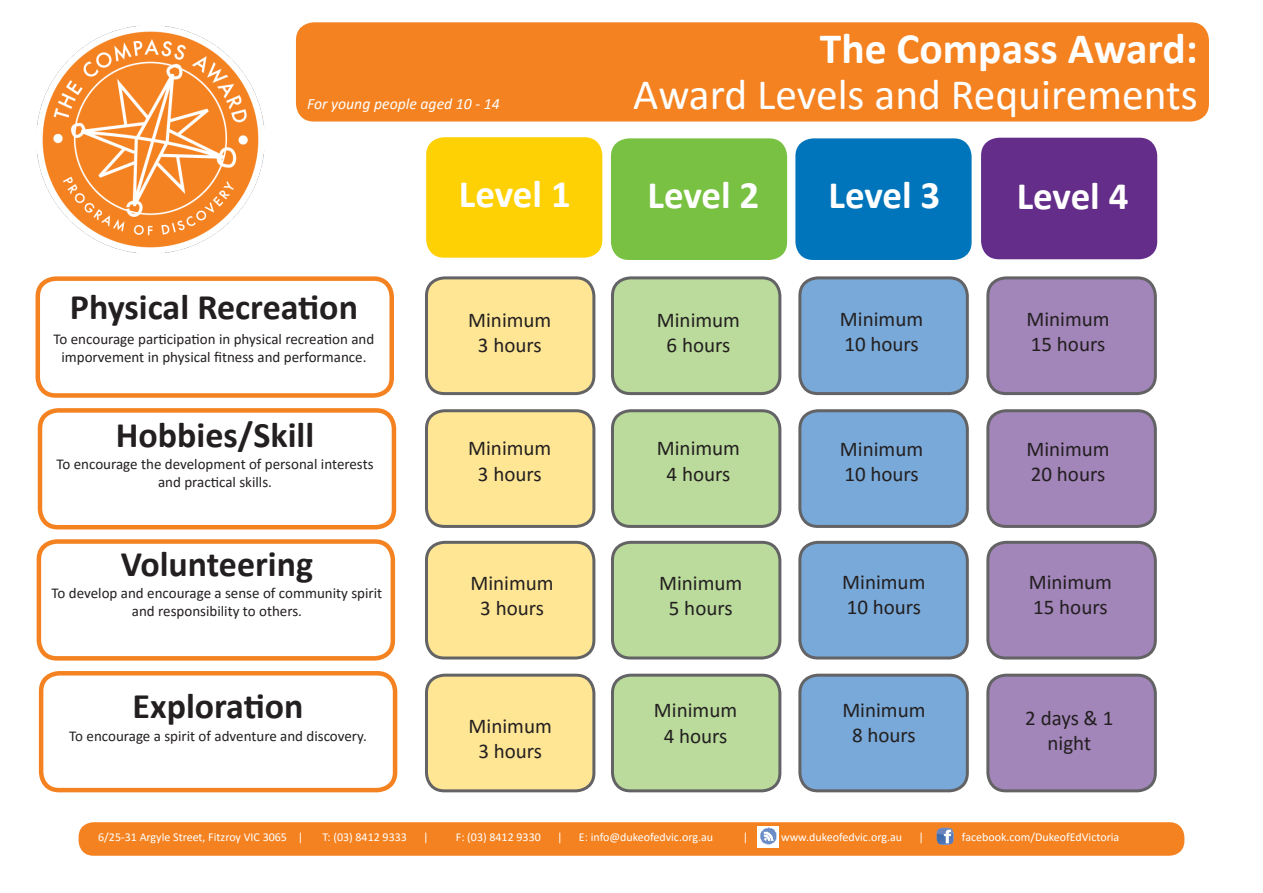
<style>
.page{position:relative;width:1263px;height:893px;background:#fff}
.page>*{position:absolute;margin:0;border:0;box-sizing:border-box;transform-origin:0 0}
.t1{font:43.5px "Calibri";color:#fff}
.t2{font:700 43.5px "Calibri";color:#fff}
.t3{font:700 39px "Calibri";color:#fff}
.t4{font:700 36px "Calibri";color:#231f20}
.t5{font:21px "Calibri";color:#231f20}
.t6{font:italic 15.75px "Calibri";color:#fff}
.t7{font:15px/18px "Calibri";color:#231f20;text-align:center}
.t8{font:12px "Calibri";color:#fff}
</style>
<div class="page">
<div style="left:988px;top:411px;width:167px;height:115px;background:#a285b9;border-radius:18px"></div>
<div style="left:986px;top:409px;width:171px;height:119px;border:3px solid #636366;border-radius:18px"></div>
<div style="left:296px;top:22px;width:913px;height:100px;background:#f58220;border-radius:18px"></div>
<div style="left:426px;top:137px;width:176px;height:121px;background:#fed105;border-radius:18px"></div>
<div style="left:611px;top:138px;width:176px;height:122px;background:#79c142;border-radius:18px"></div>
<div style="left:795px;top:138px;width:176px;height:122px;background:#0075bb;border-radius:18px"></div>
<div style="left:981px;top:138px;width:176px;height:121px;background:#642d89;border-radius:18px"></div>
<div style="left:36px;top:276px;width:358px;height:122px;border:4px solid #f58220;border-radius:18px"></div>
<div style="left:426px;top:278px;width:168px;height:116px;background:#ffe694;border-radius:18px"></div>
<div style="left:425px;top:276px;width:170px;height:119px;border:3px solid #636366;border-radius:18px"></div>
<div style="left:612px;top:278px;width:168px;height:116px;background:#badb9b;border-radius:18px"></div>
<div style="left:611px;top:276px;width:170px;height:119px;border:3px solid #636366;border-radius:18px"></div>
<div style="left:800px;top:278px;width:167px;height:116px;background:#78a9d8;border-radius:18px"></div>
<div style="left:798px;top:276px;width:171px;height:119px;border:3px solid #636366;border-radius:18px"></div>
<div style="left:988px;top:278px;width:167px;height:116px;background:#a285b9;border-radius:18px"></div>
<div style="left:986px;top:276px;width:171px;height:119px;border:3px solid #636366;border-radius:18px"></div>
<div style="left:426px;top:411px;width:168px;height:115px;background:#ffe694;border-radius:18px"></div>
<div style="left:425px;top:409px;width:170px;height:119px;border:3px solid #636366;border-radius:18px"></div>
<div style="left:612px;top:411px;width:168px;height:115px;background:#badb9b;border-radius:18px"></div>
<div style="left:611px;top:409px;width:170px;height:119px;border:3px solid #636366;border-radius:18px"></div>
<div style="left:800px;top:411px;width:167px;height:115px;background:#78a9d8;border-radius:18px"></div>
<div style="left:798px;top:409px;width:171px;height:119px;border:3px solid #636366;border-radius:18px"></div>
<div style="left:988px;top:675px;width:167px;height:116px;background:#a285b9;border-radius:18px"></div>
<div style="left:986px;top:674px;width:171px;height:118px;border:3px solid #636366;border-radius:18px"></div>
<div style="left:426px;top:542px;width:168px;height:116px;background:#ffe694;border-radius:18px"></div>
<div style="left:425px;top:541px;width:170px;height:118px;border:3px solid #636366;border-radius:18px"></div>
<div style="left:612px;top:542px;width:168px;height:116px;background:#badb9b;border-radius:18px"></div>
<div style="left:611px;top:541px;width:170px;height:118px;border:3px solid #636366;border-radius:18px"></div>
<div style="left:800px;top:542px;width:167px;height:116px;background:#78a9d8;border-radius:18px"></div>
<div style="left:798px;top:541px;width:171px;height:118px;border:3px solid #636366;border-radius:18px"></div>
<div style="left:988px;top:542px;width:167px;height:116px;background:#a285b9;border-radius:18px"></div>
<div style="left:986px;top:541px;width:171px;height:118px;border:3px solid #636366;border-radius:18px"></div>
<div style="left:426px;top:675px;width:168px;height:116px;background:#ffe694;border-radius:18px"></div>
<div style="left:425px;top:674px;width:170px;height:118px;border:3px solid #636366;border-radius:18px"></div>
<div style="left:612px;top:675px;width:168px;height:116px;background:#badb9b;border-radius:18px"></div>
<div style="left:611px;top:674px;width:170px;height:118px;border:3px solid #636366;border-radius:18px"></div>
<div style="left:800px;top:675px;width:167px;height:116px;background:#78a9d8;border-radius:18px"></div>
<div style="left:798px;top:674px;width:171px;height:118px;border:3px solid #636366;border-radius:18px"></div>
<div style="left:38px;top:408px;width:358px;height:121px;border:4px solid #f58220;border-radius:18px"></div>
<div style="left:37px;top:539px;width:358px;height:122px;border:4px solid #f58220;border-radius:18px"></div>
<div style="left:39px;top:671px;width:358px;height:121px;border:4px solid #f58220;border-radius:18px"></div>
<img style="left:37px;top:25px;width:228px;height:228px">
<div style="left:79px;top:822px;width:1105px;height:34px;background:#f58220;border-radius:15px"></div>
<img style="left:936px;top:828px;width:18px;height:17px">
<img style="left:757px;top:826px;width:22px;height:22px">
<p class="t6" style="left:307px;top:93px;width:194px">For young people aged 10 - 14</p>
<p class="t4" style="left:70px;top:281px;width:290px">Physical Recreation</p>
<p class="t7" style="left:54px;top:330px;width:322px">To encourage participation in physical recreation and imporvement in physical fitness and performance.</p>
<p class="t4" style="left:116px;top:409px;width:200px">Hobbies/Skill</p>
<p class="t7" style="left:57px;top:455px;width:318px">To encourage the development of personal interests and practical skills.</p>
<p class="t4" style="left:121px;top:538px;width:194px">Volunteering</p>
<p class="t7" style="left:52px;top:584px;width:332px">To develop and encourage a sense of community spirit and responsibility to others.</p>
<p class="t4" style="left:133px;top:681px;width:172px">Exploration</p>
<p class="t7" style="left:69px;top:726px;width:299px">To encourage a spirit of adventure and discovery.</p>
<p class="t3" style="left:459px;top:167px;width:113px">Level 1</p>
<p class="t5" style="left:468px;top:305px;width:85px">Minimum</p>
<p class="t5" style="left:478px;top:330px;width:65px">3 hours</p>
<p class="t5" style="left:468px;top:434px;width:85px">Minimum</p>
<p class="t5" style="left:478px;top:459px;width:65px">3 hours</p>
<p class="t5" style="left:470px;top:568px;width:85px">Minimum</p>
<p class="t5" style="left:480px;top:593px;width:65px">3 hours</p>
<p class="t5" style="left:469px;top:711px;width:85px">Minimum</p>
<p class="t5" style="left:478px;top:737px;width:65px">3 hours</p>
<p class="t2" style="left:820px;top:18px;width:379px">The Compass Award:</p>
<p class="t1" style="left:633px;top:65px;width:566px">Award Levels and Requirements</p>
<p class="t3" style="left:647px;top:167px;width:113px">Level 2</p>
<p class="t3" style="left:828px;top:167px;width:113px">Level 3</p>
<p class="t3" style="left:1017px;top:168px;width:113px">Level 4</p>
<p class="t5" style="left:657px;top:305px;width:85px">Minimum</p>
<p class="t5" style="left:667px;top:330px;width:65px">6 hours</p>
<p class="t5" style="left:840px;top:304px;width:85px">Minimum</p>
<p class="t5" style="left:844px;top:330px;width:76px">10 hours</p>
<p class="t5" style="left:1026px;top:304px;width:85px">Minimum</p>
<p class="t5" style="left:1031px;top:330px;width:76px">15 hours</p>
<p class="t5" style="left:657px;top:434px;width:85px">Minimum</p>
<p class="t5" style="left:667px;top:459px;width:65px">4 hours</p>
<p class="t5" style="left:840px;top:434px;width:85px">Minimum</p>
<p class="t5" style="left:844px;top:459px;width:76px">10 hours</p>
<p class="t5" style="left:1026px;top:434px;width:85px">Minimum</p>
<p class="t5" style="left:1031px;top:459px;width:76px">20 hours</p>
<p class="t5" style="left:659px;top:568px;width:85px">Minimum</p>
<p class="t5" style="left:669px;top:593px;width:65px">5 hours</p>
<p class="t5" style="left:842px;top:567px;width:85px">Minimum</p>
<p class="t5" style="left:847px;top:593px;width:76px">10 hours</p>
<p class="t5" style="left:1029px;top:567px;width:85px">Minimum</p>
<p class="t5" style="left:1033px;top:593px;width:76px">15 hours</p>
<p class="t5" style="left:654px;top:696px;width:85px">Minimum</p>
<p class="t5" style="left:664px;top:721px;width:65px">4 hours</p>
<p class="t5" style="left:842px;top:695px;width:85px">Minimum</p>
<p class="t5" style="left:852px;top:720px;width:65px">8 hours</p>
<p class="t5" style="left:1025px;top:704px;width:90px">2 days &amp; 1</p>
<p class="t5" style="left:1047px;top:729px;width:45px">night</p>
<p class="t8" style="left:98px;top:829px;width:207px">6/25-31 Argyle Street, Fitzroy VIC 3065 |</p>
<p class="t8" style="left:322px;top:829px;width:86px">T: (03) 8412 9333</p>
<p class="t8" style="left:423px;top:829px;width:7px">|</p>
<p class="t8" style="left:456px;top:829px;width:86px">F: (03) 8412 9330</p>
<p class="t8" style="left:557px;top:829px;width:7px">|</p>
<p class="t8" style="left:579px;top:829px;width:136px">E: info@dukeofedvic.org.au</p>
<p class="t8" style="left:743px;top:829px;width:7px">|</p>
<p class="t8" style="left:781px;top:829px;width:123px">www.dukeofedvic.org.au</p>
<p class="t8" style="left:918px;top:829px;width:7px">|</p>
<p class="t8" style="left:962px;top:829px;width:159px">facebook.com/DukeofEdVictoria</p>
</div>
